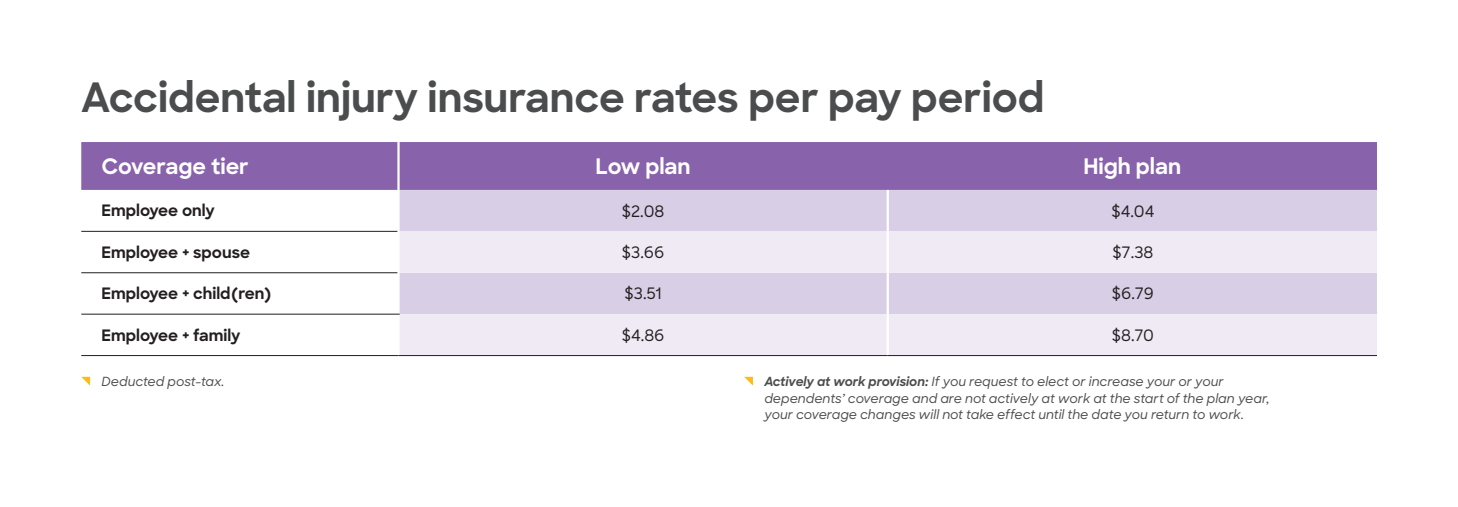
<style>
.page{position:relative;width:1458px;height:507px;background:#fff}
.page>*{position:absolute;margin:0;border:0;box-sizing:border-box;transform-origin:0 0}
.B_level_2_18_20_bold_15pt_7_5pt{font:700 40.5px "Sharp Sans";color:#4b4c4d}
.t1{font:700 21.38px "Sharp Sans";color:#fff}
.t2{font:700 15.75px "Sharp Sans";color:#231f20}
.t3{font:500 15.75px "Sharp Sans";letter-spacing:-.01em;color:#231f20}
.X_bullet_5_6_7_5_med_ital___04{font:italic 500 12.6px/16.9px "Sharp Sans";color:#4b4c4d}
.s1{font-weight:700}
</style>
<div class="page">
<div style="left:81px;top:142px;width:1296px;height:48px;background:#8862aa"></div>
<svg style="left:81px;top:230px;width:316px;height:1px"></svg>
<div style="left:400px;top:190px;width:977px;height:41px;background:#d8cee5"></div>
<svg style="left:81px;top:273px;width:316px;height:42px"></svg>
<svg style="left:400px;top:231px;width:977px;height:124px;background:#e7e0ef"></svg>
<hr style="left:397px;top:142px;width:3px;height:48px;background:#fff">
<hr style="left:887px;top:190px;width:2px;height:41px;background:#fff">
<hr style="left:887px;top:231px;width:2px;height:41px;background:#fff">
<hr style="left:887px;top:272px;width:2px;height:42px;background:#fff">
<hr style="left:887px;top:314px;width:2px;height:41px;background:#fff">
<hr style="left:81px;top:355px;width:318px;height:1px;background:#231f20">
<hr style="left:399px;top:355px;width:489px;height:1px;background:#231f20">
<hr style="left:888px;top:355px;width:489px;height:1px;background:#231f20">
<hr style="left:81px;top:313px;width:319px;height:1px;background:#231f20">
<hr style="left:81px;top:231px;width:316px;height:1px;background:#231f20">
<hr style="left:81px;top:272px;width:316px;height:1px;background:#231f20">
<svg style="left:81px;top:376px;width:9px;height:9px"></svg>
<svg style="left:744px;top:376px;width:9px;height:9px"></svg>
<p class="B_level_2_18_20_bold_15pt_7_5pt" style="left:81px;top:67px;width:965px">Accidental injury insurance rates per pay period</p>
<p class="t1" style="left:102px;top:150px;width:149px">Coverage tier</p>
<p class="t1" style="left:596px;top:150px;width:97px">Low plan</p>
<p class="t1" style="left:1084px;top:150px;width:99px">High plan</p>
<p class="t2" style="left:102px;top:199px;width:115px">Employee only</p>
<p class="t3" style="left:622px;top:199px;width:44px">$2.08</p>
<p class="t3" style="left:1112px;top:199px;width:44px">$4.04</p>
<p class="t2" style="left:102px;top:240px;width:150px">Employee + spouse</p>
<p class="t3" style="left:622px;top:240px;width:44px">$3.66</p>
<p class="t3" style="left:1112px;top:240px;width:42px">$7.38</p>
<p class="t2" style="left:102px;top:282px;width:171px">Employee + child(ren)</p>
<p class="t3" style="left:625px;top:282px;width:38px">$3.51</p>
<p class="t3" style="left:1112px;top:282px;width:43px">$6.79</p>
<p class="t2" style="left:102px;top:323px;width:141px">Employee + family</p>
<p class="t3" style="left:622px;top:323px;width:44px">$4.86</p>
<p class="t3" style="left:1112px;top:323px;width:43px">$8.70</p>
<p class="X_bullet_5_6_7_5_med_ital___04" style="left:102px;top:371px;width:125px">Deducted post-tax.</p>
<p class="X_bullet_5_6_7_5_med_ital___04" style="left:764px;top:371px;width:507px"><span class="s1">Actively at work provision:</span> If you request to elect or increase your or your dependents’ coverage and are not actively at work at the start of the plan year, your coverage changes will not take effect until the date you return to work.</p>
</div>
